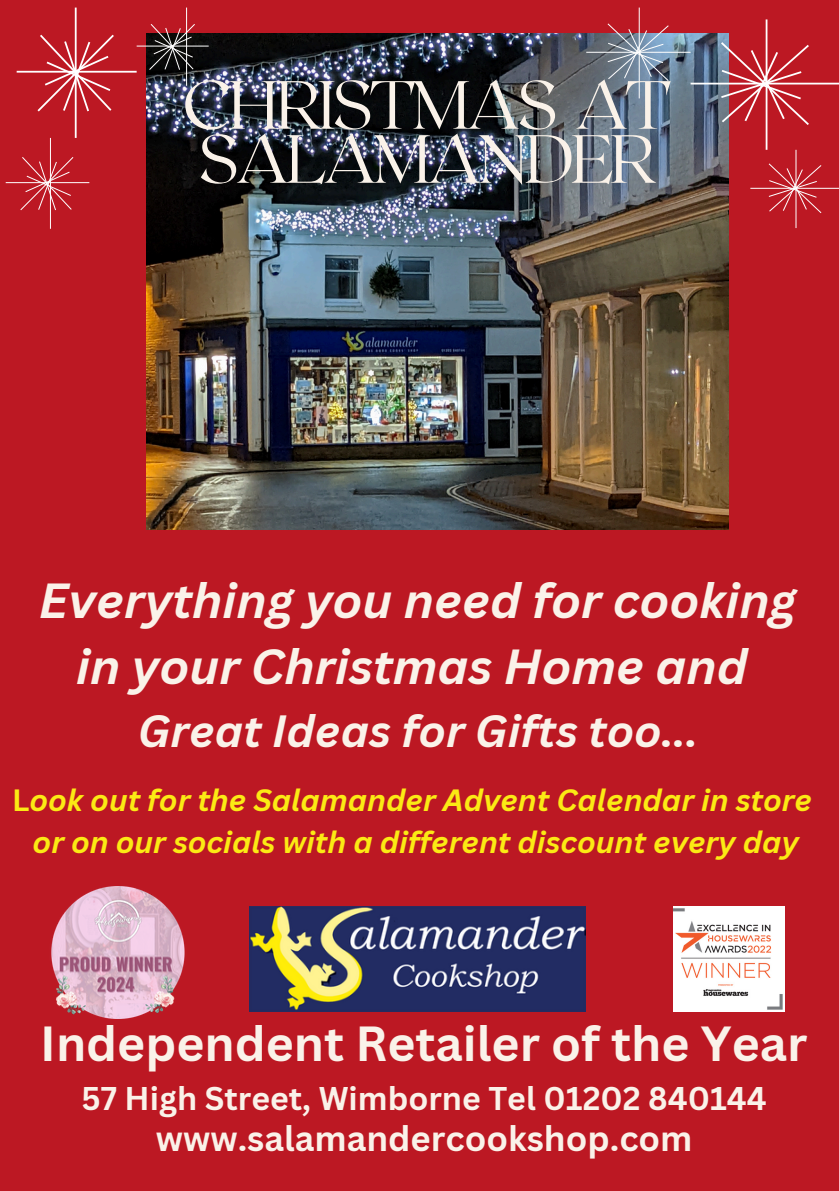
<style>
.page{position:relative;width:839px;height:1191px;background:#fff}
.page>*{position:absolute;margin:0;border:0;box-sizing:border-box;transform-origin:0 0}
.t1{font:100 68px/54px "Roxborough CF";letter-spacing:-.05em;color:#faf2e9}
.t2{font:italic 700 48px/66px "Canva Sans";color:#faf2e9;text-align:center}
.t3{font:700 48px "Canva Sans";color:#faf2e9}
.t4{font:italic 700 44px "Canva Sans";color:#faf2e9}
.t5{font:700 34.6px "Canva Sans";color:#faf2e9}
.t6{font:700 32px "Canva Sans";color:#faf2e9}
.t7{font:italic 700 30px "Canva Sans";color:#fbea14}
.s1{font-style:normal}
</style>
<div class="page">
<div style="left:0;top:0;width:838px;height:1191px;background:#bc1823"></div>
<img style="left:146px;top:33px;width:582px;height:497px">
<img style="left:250px;top:906px;width:336px;height:105px">
<hr style="left:17px;top:71px;width:120px;height:2px;background:#fff">
<hr style="left:75px;top:8px;width:2px;height:130px;background:#fff">
<svg style="left:36px;top:33px;width:80px;height:80px"></svg>
<hr style="left:6px;top:182px;width:83px;height:1px;background:#fff">
<hr style="left:50px;top:138px;width:1px;height:91px;background:#fff">
<svg style="left:19px;top:157px;width:55px;height:54px"></svg>
<hr style="left:137px;top:46px;width:72px;height:1px;background:#fff">
<hr style="left:186px;top:8px;width:1px;height:78px;background:#fff">
<svg style="left:148px;top:23px;width:48px;height:48px"></svg>
<img style="left:673px;top:906px;width:111px;height:105px">
<hr style="left:765px;top:19px;width:2px;height:131px;background:#fff">
<hr style="left:690px;top:83px;width:148px;height:2px;background:#fff">
<svg style="left:719px;top:40px;width:91px;height:87px"></svg>
<hr style="left:638px;top:8px;width:1px;height:90px;background:#fff">
<hr style="left:586px;top:52px;width:104px;height:1px;background:#fff">
<svg style="left:606px;top:23px;width:63px;height:59px"></svg>
<hr style="left:795px;top:150px;width:1px;height:78px;background:#fff">
<hr style="left:750px;top:188px;width:88px;height:1px;background:#fff">
<svg style="left:767px;top:163px;width:55px;height:51px"></svg>
<img style="left:51px;top:886px;width:134px;height:132px">
<p class="t1" style="left:182px;top:75px;width:490px">CHRISTMAS AT<br>SALAMANDER</p>
<h3 class="t2" style="left:39px;top:566px;width:759px">Everything you need for cooking in your Christmas Home and</h3>
<h3 class="t4" style="left:138px;top:700px;width:562px">Great Ideas for Gifts too...</h3>
<p class="t7" style="left:12px;top:779px;width:801px"><span class="s1">L</span>ook out for the Salamander Advent Calendar in store</p>
<p class="t7" style="left:33px;top:821px;width:767px">or on our socials with a different discount every day</p>
<h3 class="t3" style="left:40px;top:1009px;width:768px">Independent Retailer of the Year</h3>
<h3 class="t6" style="left:82px;top:1076px;width:686px">57 High Street, Wimborne Tel 01202 840144</h3>
<p class="t5" style="left:156px;top:1114px;width:538px">www.salamandercookshop.com</p>
</div>
